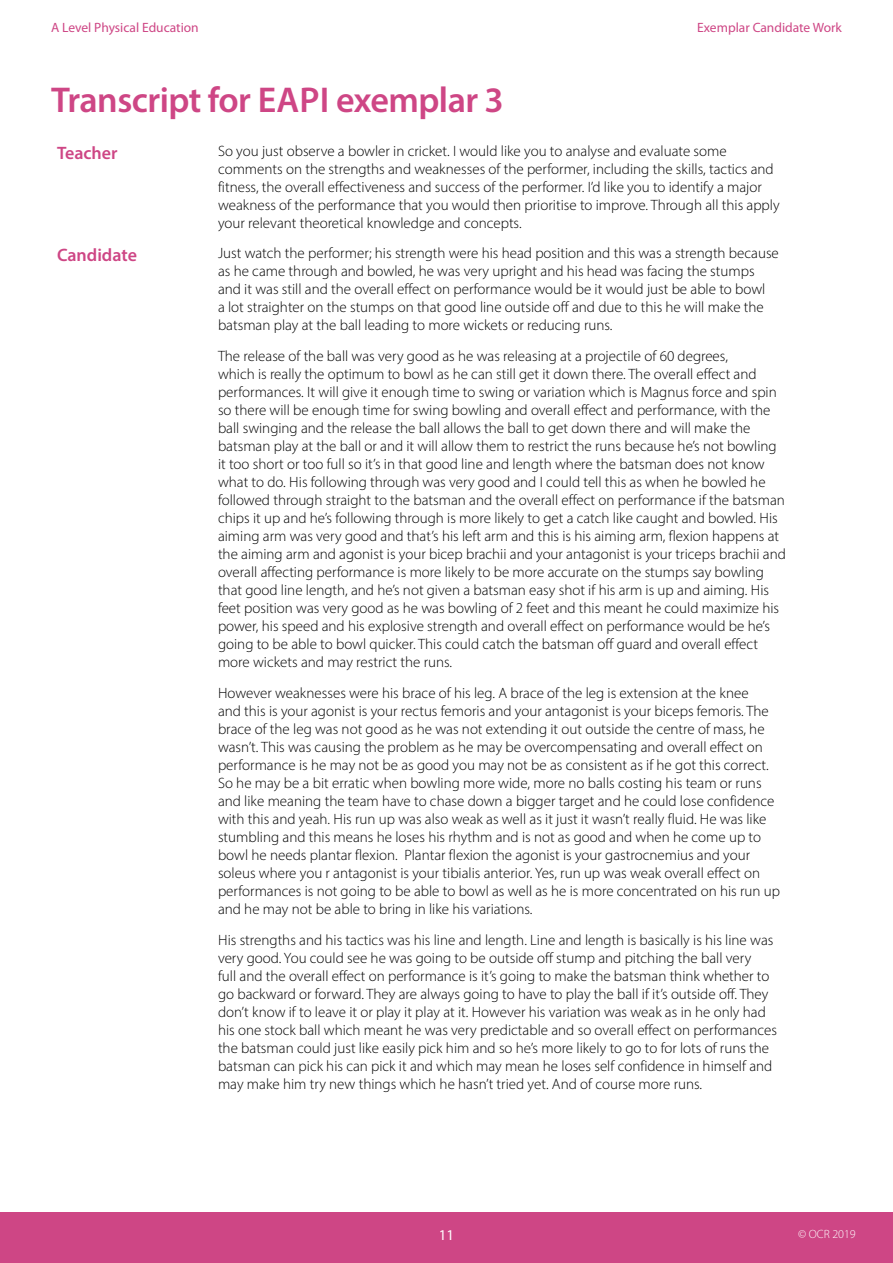
<style>
.page{position:relative;width:893px;height:1263px;background:#fff}
.page>*{position:absolute;margin:0;border:0;box-sizing:border-box;transform-origin:0 0}
.Heading{font:600 36px "Myriad Pro";letter-spacing:-.015em;color:#ce4685}
.Subheading{font:600 18px "Myriad Pro";color:#ce4685}
.Body{font:300 15px/18px "Myriad Pro";color:#000}
.t1{font:15px "Myriad Pro";color:#fff}
.t2{font:13.5px "Myriad Pro";color:#ce4685}
.t3{font:300 12px "Myriad Pro";color:#fff}
</style>
<div class="page">
<div style="left:0;top:1212px;width:893px;height:51px;background:#ce4685"></div>
<p class="t2" style="left:51px;top:19px;width:149px">A Level Physical Education</p>
<p class="t2" style="left:697px;top:19px;width:146px">Exemplar Candidate Work</p>
<p class="Heading" style="left:51px;top:77px;width:454px">Transcript for EAPI exemplar 3</p>
<h3 class="Subheading" style="left:57px;top:141px;width:62px">Teacher</h3>
<h3 class="Body" style="left:218px;top:142px;width:563px">So you just observe a bowler in cricket. I would like you to analyse and evaluate some comments on the strengths and weaknesses of the performer, including the skills, tactics and fitness, the overall effectiveness and success of the performer. I’d like you to identify a major weakness of the performance that you would then prioritise to improve. Through all this apply your relevant theoretical knowledge and concepts.</h3>
<h3 class="Subheading" style="left:57px;top:243px;width:81px">Candidate</h3>
<h3 class="Body" style="left:218px;top:244px;width:562px">Just watch the performer; his strength were his head position and this was a strength because as he came through and bowled, he was very upright and his head was facing the stumps and it was still and the overall effect on performance would be it would just be able to bowl<br>a lot straighter on the stumps on that good line outside off and due to this he will make the batsman play at the ball leading to more wickets or reducing runs.</h3>
<h3 class="Body" style="left:218px;top:347px;width:569px">The release of the ball was very good as he was releasing at a projectile of 60 degrees,<br>which is really the optimum to bowl as he can still get it down there. The overall effect and performances. It will give it enough time to swing or variation which is Magnus force and spin so there will be enough time for swing bowling and overall effect and performance, with the ball swinging and the release the ball allows the ball to get down there and will make the batsman play at the ball or and it will allow them to restrict the runs because he’s not bowling it too short or too full so it’s in that good line and length where the batsman does not know what to do. His following through was very good and I could tell this as when he bowled he followed through straight to the batsman and the overall effect on performance if the batsman chips it up and he’s following through is more likely to get a catch like caught and bowled. His aiming arm was very good and that’s his left arm and this is his aiming arm, flexion happens at the aiming arm and agonist is your bicep brachii and your antagonist is your triceps brachii and overall affecting performance is more likely to be more accurate on the stumps say bowling that good line length, and he’s not given a batsman easy shot if his arm is up and aiming. His feet position was very good as he was bowling of 2 feet and this meant he could maximize his power, his speed and his explosive strength and overall effect on performance would be he’s going to be able to bowl quicker. This could catch the batsman off guard and overall effect more wickets and may restrict the runs.</h3>
<h3 class="Body" style="left:218px;top:684px;width:564px">However weaknesses were his brace of his leg. A brace of the leg is extension at the knee<br>and this is your agonist is your rectus femoris and your antagonist is your biceps femoris. The brace of the leg was not good as he was not extending it out outside the centre of mass, he wasn’t. This was causing the problem as he may be overcompensating and overall effect on performance is he may not be as good you may not be as consistent as if he got this correct.<br>So he may be a bit erratic when bowling more wide, more no balls costing his team or runs and like meaning the team have to chase down a bigger target and he could lose confidence with this and yeah. His run up was also weak as well as it just it wasn’t really fluid. He was like stumbling and this means he loses his rhythm and is not as good and when he come up to bowl he needs plantar flexion. Plantar flexion the agonist is your gastrocnemius and your soleus where you r antagonist is your tibialis anterior. Yes, run up was weak overall effect on performances is not going to be able to bowl as well as he is more concentrated on his run up and he may not be able to bring in like his variations.</h3>
<h3 class="Body" style="left:218px;top:930px;width:560px">His strengths and his tactics was his line and length. Line and length is basically is his line was very good. You could see he was going to be outside off stump and pitching the ball very<br>full and the overall effect on performance is it’s going to make the batsman think whether to go backward or forward. They are always going to have to play the ball if it’s outside off. They don’t know if to leave it or play it play at it. However his variation was weak as in he only had his one stock ball which meant he was very predictable and so overall effect on performances the batsman could just like easily pick him and so he’s more likely to go to for lots of runs the batsman can pick his can pick it and which may mean he loses self confidence in himself and may make him try new things which he hasn’t tried yet. And of course more runs.</h3>
<p class="t1" style="left:439px;top:1226px;width:17px">11</p>
<p class="t3" style="left:798px;top:1227px;width:59px">© OCR 2019</p>
</div>
